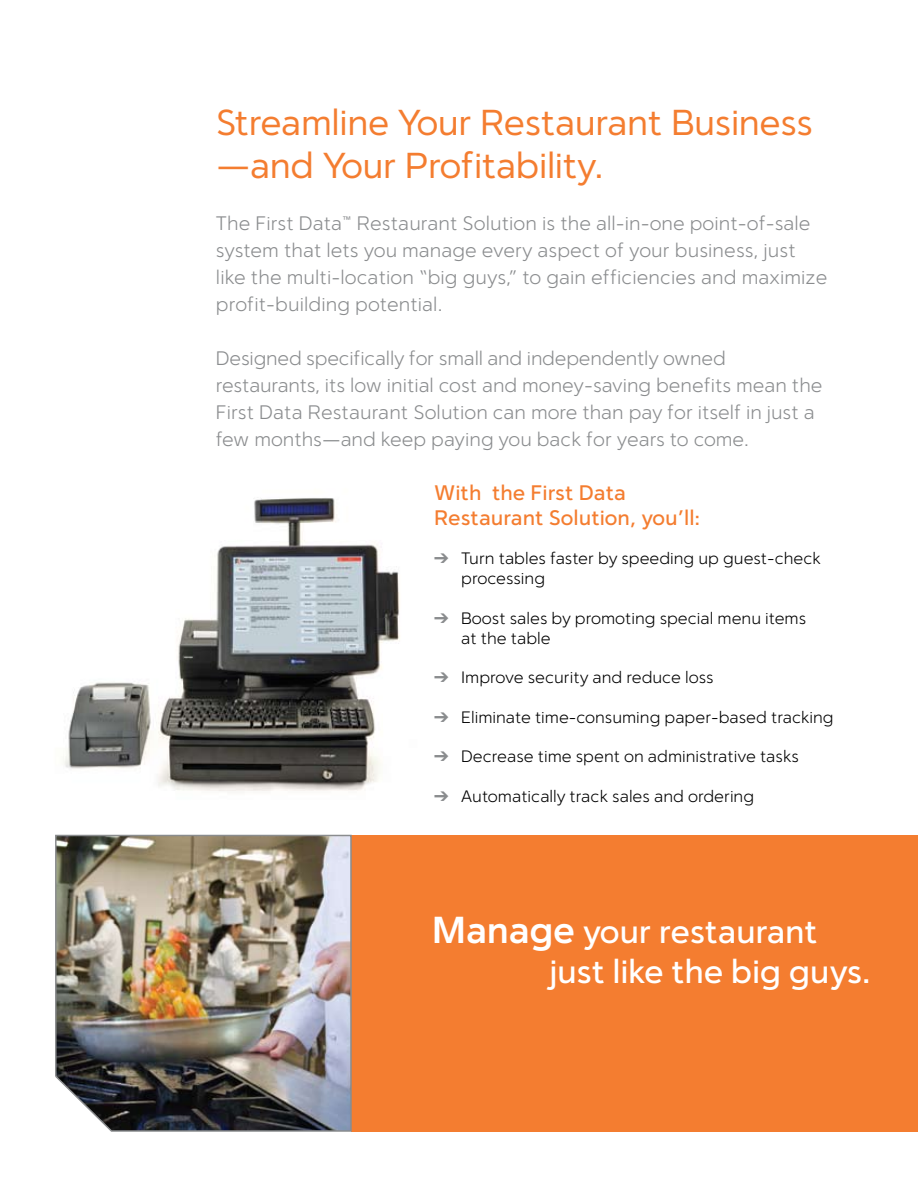
<style>
.page{position:relative;width:918px;height:1188px;background:#fff}
.page>*{position:absolute;margin:0;border:0;box-sizing:border-box;transform-origin:0 0}
.t1{font:36px/43.2px "Simple Sans";letter-spacing:-.01em;color:#f47d30}
.t2{font:500 33px/39.6px "Simple Sans";letter-spacing:-.01em;color:#fff}
.t3{font:500 21px/25.2px "Simple Sans";color:#f47d30}
.t4{font:300 19.5px/27px "Simple Sans";letter-spacing:.005em;color:#8a8c8e}
.t5{font:300 16.5px/19.8px "Simple Sans";color:#000}
.s1{color:#8a8c8e}
.s2{font-weight:700;font-size:37.5px}
</style>
<div class="page">
<div style="left:352px;top:835px;width:566px;height:297px;background:#f47d30"></div>
<img style="left:63px;top:498px;width:337px;height:293px">
<img style="left:55px;top:834px;width:297px;height:298px">
<h1 class="t1" style="left:216px;top:100px;width:598px">Streamline Your Restaurant Business —and Your Profitability.</h1>
<p class="t4" style="left:216px;top:209px;width:613px">The First Data™ Restaurant Solution is the all-in-one point-of-sale system that lets you manage every aspect of your business, just like the multi-location “big guys,” to gain efficiencies and maximize profit-building potential.</p>
<p class="t4" style="left:216px;top:344px;width:608px">Designed specifically for small and independently owned restaurants, its low initial cost and money-saving benefits mean the First Data Restaurant Solution can more than pay for itself in just a few months—and keep paying you back for years to come.</p>
<p class="t3" style="left:434px;top:479px;width:268px">With the First Data<br>Restaurant Solution, you’ll:</p>
<p class="t5" style="left:461px;top:548px;width:361px;text-indent:-27px"><span class="s1">➔</span> Turn tables faster by speeding up guest-check processing</p>
<p class="t5" style="left:461px;top:608px;width:346px;text-indent:-27px"><span class="s1">➔</span> Boost sales by promoting special menu items at the table</p>
<p class="t5" style="left:434px;top:667px;width:281px"><span class="s1">➔</span> Improve security and reduce loss</p>
<p class="t5" style="left:434px;top:707px;width:401px"><span class="s1">➔</span> Eliminate time-consuming paper-based tracking</p>
<p class="t5" style="left:434px;top:746px;width:366px"><span class="s1">➔</span> Decrease time spent on administrative tasks</p>
<p class="t5" style="left:434px;top:786px;width:321px"><span class="s1">➔</span> Automatically track sales and ordering</p>
<h2 class="t2" style="left:549px;top:911px;width:323px;text-indent:-117px"><span class="s2">Manage</span> your restaurant just like the big guys.</h2>
</div>
